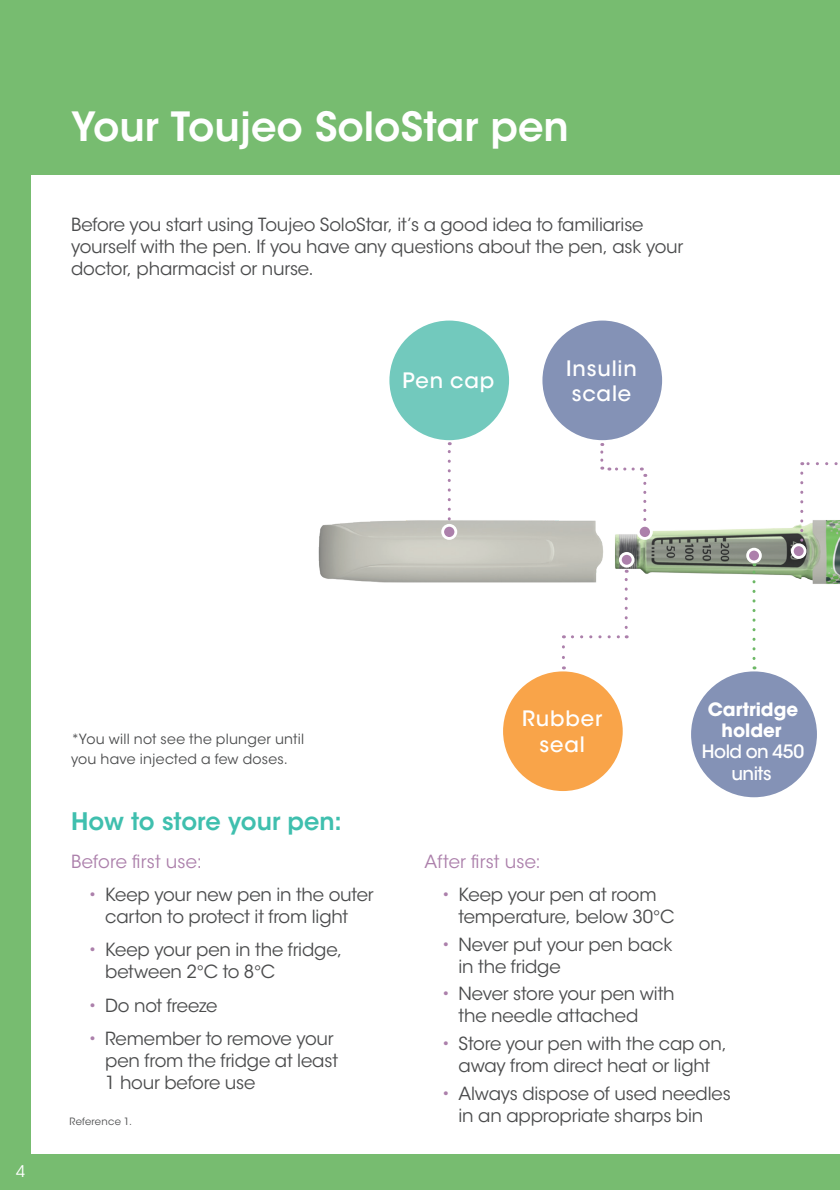
<style>
.page{position:relative;width:840px;height:1190px;background:#fff}
.page>*{position:absolute;margin:0;border:0;box-sizing:border-box;transform-origin:0 0}
.body_copy{font:600 40px "ITC Avant Garde Std";color:#fff}
.Intro_text{font:600 24px "ITC Avant Garde Std";color:#3fbfae}
.bullets{font:500 21px/25.4px "ITC Avant Garde Std";letter-spacing:.04em;color:#fff;text-align:center}
.bullets-2{font:700 18.2px/21px "ITC Avant Garde Std";color:#fff;text-align:center}
.bullets-3{font:500 18.2px/21px "ITC Avant Garde Std";letter-spacing:-.025em;color:#fff;text-align:center}
.body_copy-2{font:18px/22px "ITC Avant Garde Std";letter-spacing:-.01em;color:#4b4c4d}
.Intro_text-2{font:18px "ITC Avant Garde Std";letter-spacing:.01em;color:#ac80ab}
.t1{font:16px "ITC Avant Garde Std";color:#fff}
.bullets-4{font:14px/20px "ITC Avant Garde Std";letter-spacing:.02em;color:#4b4c4d}
.white_bullets___cros{font:10px "ITC Avant Garde Std";letter-spacing:.025em;color:#4b4c4d}
.s1{color:#ac80ab}
</style>
<div class="page">
<div style="left:0;top:0;width:839px;height:1190px;background:#77bc70"></div>
<div style="left:31px;top:175px;width:808px;height:978px;background:#fff"></div>
<img style="left:615px;top:510px;width:224px;height:92px">
<img style="left:318px;top:519px;width:285px;height:64px">
<svg style="left:447px;top:442px;width:3px;height:77px"></svg>
<div style="left:442px;top:525px;width:14px;height:13px;background:#ac80ab;border-radius:50%"></div>
<div style="left:441px;top:524px;width:16px;height:16px;border:3px solid #fff;border-radius:50%"></div>
<div style="left:389px;top:320px;width:120px;height:120px;background:#72c9bd;border-radius:50%"></div>
<svg style="left:562px;top:635px;width:3px;height:22px"></svg>
<svg style="left:572px;top:635px;width:55px;height:3px"></svg>
<svg style="left:624px;top:570px;width:3px;height:57px"></svg>
<div style="left:620px;top:553px;width:13px;height:13px;background:#ac80ab;border-radius:50%"></div>
<div style="left:619px;top:552px;width:15px;height:15px;border:3px solid #fff;border-radius:50%"></div>
<div style="left:503px;top:671px;width:119px;height:120px;background:#f9a449;border-radius:50%"></div>
<svg style="left:752px;top:563px;width:3px;height:95px"></svg>
<div style="left:747px;top:549px;width:13px;height:13px;background:#ac80ab;border-radius:50%"></div>
<div style="left:746px;top:548px;width:15px;height:15px;border:3px solid #fff;border-radius:50%"></div>
<svg style="left:609px;top:467px;width:24px;height:3px"></svg>
<svg style="left:600px;top:443px;width:3px;height:17px"></svg>
<div style="left:691px;top:671px;width:125px;height:126px;background:#8492b6;border-radius:50%"></div>
<svg style="left:641px;top:467px;width:5px;height:52px"></svg>
<div style="left:638px;top:525px;width:13px;height:13px;background:#ac80ab;border-radius:50%"></div>
<div style="left:636px;top:524px;width:16px;height:16px;border:3px solid #fff;border-radius:50%"></div>
<div style="left:542px;top:320px;width:120px;height:120px;background:#8492b6;border-radius:50%"></div>
<svg style="left:801px;top:462px;width:37px;height:3px"></svg>
<svg style="left:800px;top:473px;width:3px;height:71px"></svg>
<div style="left:792px;top:545px;width:13px;height:12px;background:#ac80ab;border-radius:50%"></div>
<div style="left:790px;top:543px;width:16px;height:16px;border:3px solid #fff;border-radius:50%"></div>
<p class="body_copy" style="left:71px;top:101px;width:499px">Your Toujeo SoloStar pen</p>
<p class="body_copy-2" style="left:71px;top:214px;width:614px">Before you start using Toujeo SoloStar, it’s a good idea to familiarise yourself with the pen. If you have any questions about the pen, ask your doctor, pharmacist or nurse.</p>
<p class="bullets" style="left:402px;top:368px;width:93px">Pen cap</p>
<p class="bullets" style="left:566px;top:355px;width:72px;text-align:left">Insulin scale</p>
<p class="t1" style="left:16px;top:1161px;width:11px">4</p>
<p class="bullets-4" style="left:71px;top:729px;width:235px">*You will not see the plunger until you have injected a few doses.</p>
<p class="Intro_text" style="left:71px;top:805px;width:272px">How to store your pen:</p>
<p class="Intro_text-2" style="left:71px;top:850px;width:132px">Before first use:</p>
<p class="body_copy-2" style="left:88px;top:884px;width:287px;text-align:center"><span class="s1">•</span> Keep your new pen in the outer carton to protect it from light</p>
<p class="body_copy-2" style="left:105px;top:939px;width:239px;text-indent:-17px"><span class="s1">•</span> Keep your pen in the fridge, between 2°C to 8°C</p>
<p class="body_copy-2" style="left:88px;top:994px;width:131px"><span class="s1">•</span> Do not freeze</p>
<p class="body_copy-2" style="left:105px;top:1028px;width:234px;text-indent:-17px"><span class="s1">•</span> Remember to remove your pen from the fridge at least<br>1 hour before use</p>
<p class="white_bullets___cros" style="left:70px;top:1115px;width:64px">Reference 1.</p>
<p class="bullets" style="left:522px;top:706px;width:81px">Rubber seal</p>
<p class="bullets-2" style="left:707px;top:699px;width:92px">Cartridge holder</p>
<p class="bullets-3" style="left:701px;top:741px;width:104px">Hold on 450 units</p>
<p class="Intro_text-2" style="left:424px;top:850px;width:118px">After first use:</p>
<p class="body_copy-2" style="left:458px;top:884px;width:217px;text-indent:-17px"><span class="s1">•</span> Keep your pen at room temperature, below 30°C</p>
<p class="body_copy-2" style="left:458px;top:933px;width:215px;text-indent:-17px"><span class="s1">•</span> Never put your pen back in the fridge</p>
<p class="body_copy-2" style="left:458px;top:983px;width:217px;text-indent:-17px"><span class="s1">•</span> Never store your pen with the needle attached</p>
<p class="body_copy-2" style="left:441px;top:1033px;width:287px;text-align:center"><span class="s1">•</span> Store your pen with the cap on, away from direct heat or light</p>
<p class="body_copy-2" style="left:441px;top:1082px;width:291px;text-align:center"><span class="s1">•</span> Always dispose of used needles in an appropriate sharps bin</p>
</div>
